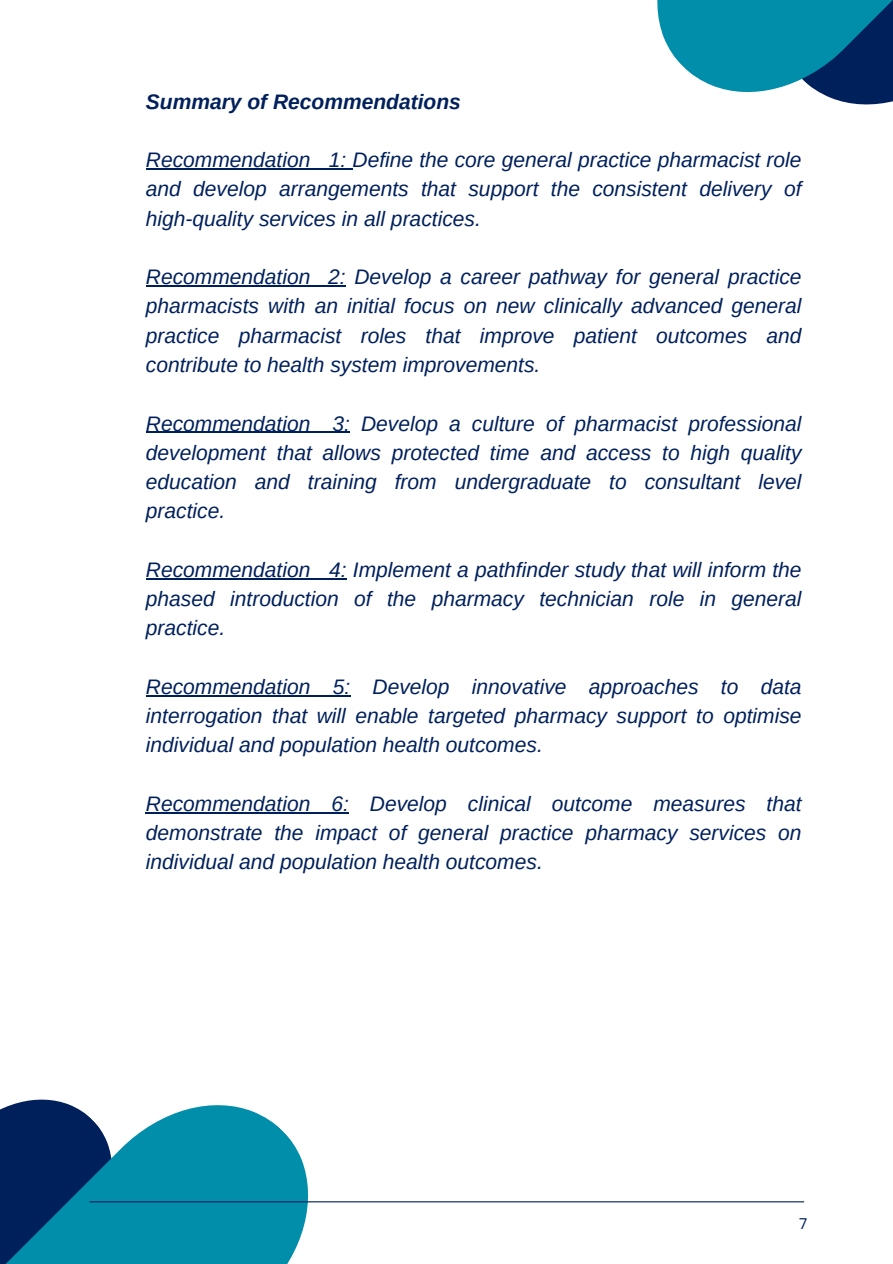
<style>
.page{position:relative;width:893px;height:1264px;background:#fff}
.page>*{position:absolute;margin:0;border:0;box-sizing:border-box;transform-origin:0 0}
.t1{font:italic 21px/29.2px "Arimo";color:#00205b;text-align:justify}
.t2{font:italic 700 21px "Arimo";color:#00205b}
.t3{font:15px "Poppins";color:#00205b}
</style>
<div class="page">
<svg style="left:0;top:1099px;width:317px;height:164px;background:#2686a4"></svg>
<svg style="left:657px;top:0;width:235px;height:105px"></svg>
<hr style="left:146px;top:168px;width:164px;height:1px;background:#00205b">
<svg style="left:310px;top:168px;width:42px;height:1px"></svg>
<hr style="left:146px;top:285px;width:164px;height:1px;background:#00205b">
<svg style="left:310px;top:285px;width:35px;height:1px"></svg>
<hr style="left:146px;top:431px;width:164px;height:2px;background:#00205b">
<hr style="left:310px;top:431px;width:22px;height:2px;background:#00205b">
<svg style="left:332px;top:431px;width:18px;height:2px"></svg>
<hr style="left:146px;top:578px;width:164px;height:1px;background:#00205b">
<svg style="left:310px;top:578px;width:36px;height:1px"></svg>
<hr style="left:146px;top:695px;width:204px;height:1px;background:#00205b">
<hr style="left:146px;top:812px;width:203px;height:1px;background:#00205b">
<hr style="left:89px;top:1201px;width:715px;height:1px;background:#00205b">
<h1 class="t2" style="left:146px;top:90px;width:316px">Summary of Recommendations</h1>
<p class="t1" style="left:146px;top:145px;width:657px">Recommendation 1: Define the core general practice pharmacist role and develop arrangements that support the consistent delivery of high-quality services in all practices.</p>
<p class="t1" style="left:146px;top:262px;width:657px">Recommendation 2: Develop a career pathway for general practice pharmacists with an initial focus on new clinically advanced general practice pharmacist roles that improve patient outcomes and contribute to health system improvements.</p>
<p class="t1" style="left:146px;top:408px;width:657px">Recommendation 3: Develop a culture of pharmacist professional development that allows protected time and access to high quality education and training from undergraduate to consultant level practice.</p>
<p class="t1" style="left:146px;top:555px;width:657px">Recommendation 4: Implement a pathfinder study that will inform the phased introduction of the pharmacy technician role in general practice.</p>
<p class="t1" style="left:146px;top:672px;width:657px">Recommendation 5: Develop innovative approaches to data interrogation that will enable targeted pharmacy support to optimise individual and population health outcomes.</p>
<p class="t1" style="left:146px;top:789px;width:657px">Recommendation 6: Develop clinical outcome measures that demonstrate the impact of general practice pharmacy services on individual and population health outcomes.</p>
<p class="t3" style="left:799px;top:1212px;width:10px">7</p>
</div>
